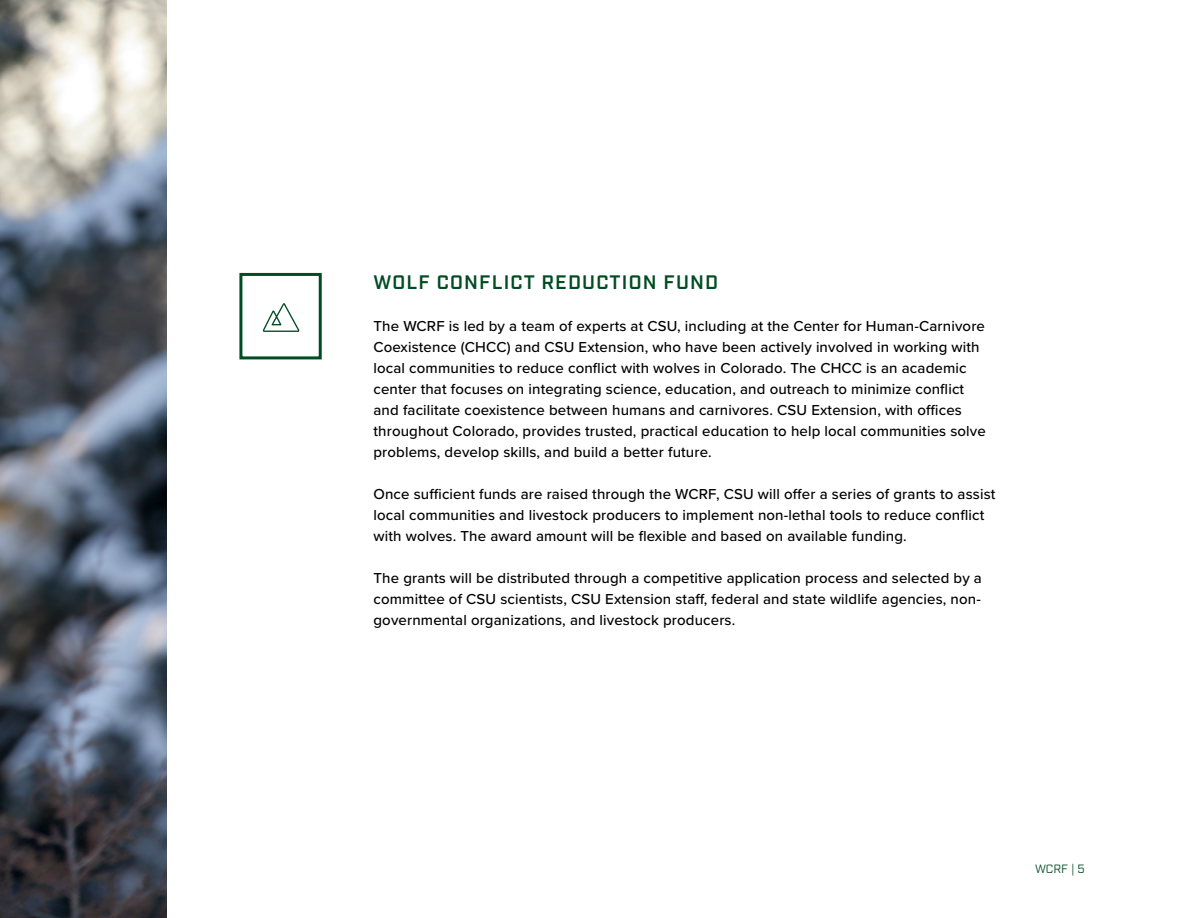
<style>
.page{position:relative;width:1188px;height:918px;background:#fff}
.page>*{position:absolute;margin:0;border:0;box-sizing:border-box;transform-origin:0 0}
.t1{font:600 19.5px "Industry";letter-spacing:.06em;color:#004c23}
.t2{font:500 15px/21px "Proxima Nova";letter-spacing:.01em;color:#000}
.t3{font:12px "Industry";color:#004c23}
</style>
<div class="page">
<img style="left:0;top:0;width:166px;height:918px">
<div style="left:239px;top:273px;width:83px;height:86px;border:3px solid #004c23"></div>
<svg style="left:263px;top:303px;width:36px;height:29px"></svg>
<h1 class="t1" style="left:374px;top:271px;width:346px">WOLF CONFLICT REDUCTION FUND</h1>
<p class="t2" style="left:374px;top:315px;width:614px">The WCRF is led by a team of experts at CSU, including at the Center for Human-Carnivore Coexistence (CHCC) and CSU Extension, who have been actively involved in working with local communities to reduce conflict with wolves in Colorado. The CHCC is an academic center that focuses on integrating science, education, and outreach to minimize conflict and facilitate coexistence between humans and carnivores. CSU Extension, with offices throughout Colorado, provides trusted, practical education to help local communities solve problems, develop skills, and build a better future.</p>
<p class="t2" style="left:374px;top:483px;width:624px">Once sufficient funds are raised through the WCRF, CSU will offer a series of grants to assist local communities and livestock producers to implement non-lethal tools to reduce conflict with wolves. The award amount will be flexible and based on available funding.</p>
<p class="t2" style="left:374px;top:567px;width:610px;text-align:justify">The grants will be distributed through a competitive application process and selected by a committee of CSU scientists, CSU Extension staff, federal and state wildlife agencies, non&shy;governmental organizations, and livestock producers.</p>
<p class="t3" style="left:1035px;top:862px;width:101px">WCRF | 5CHCC | 5</p>
</div>
